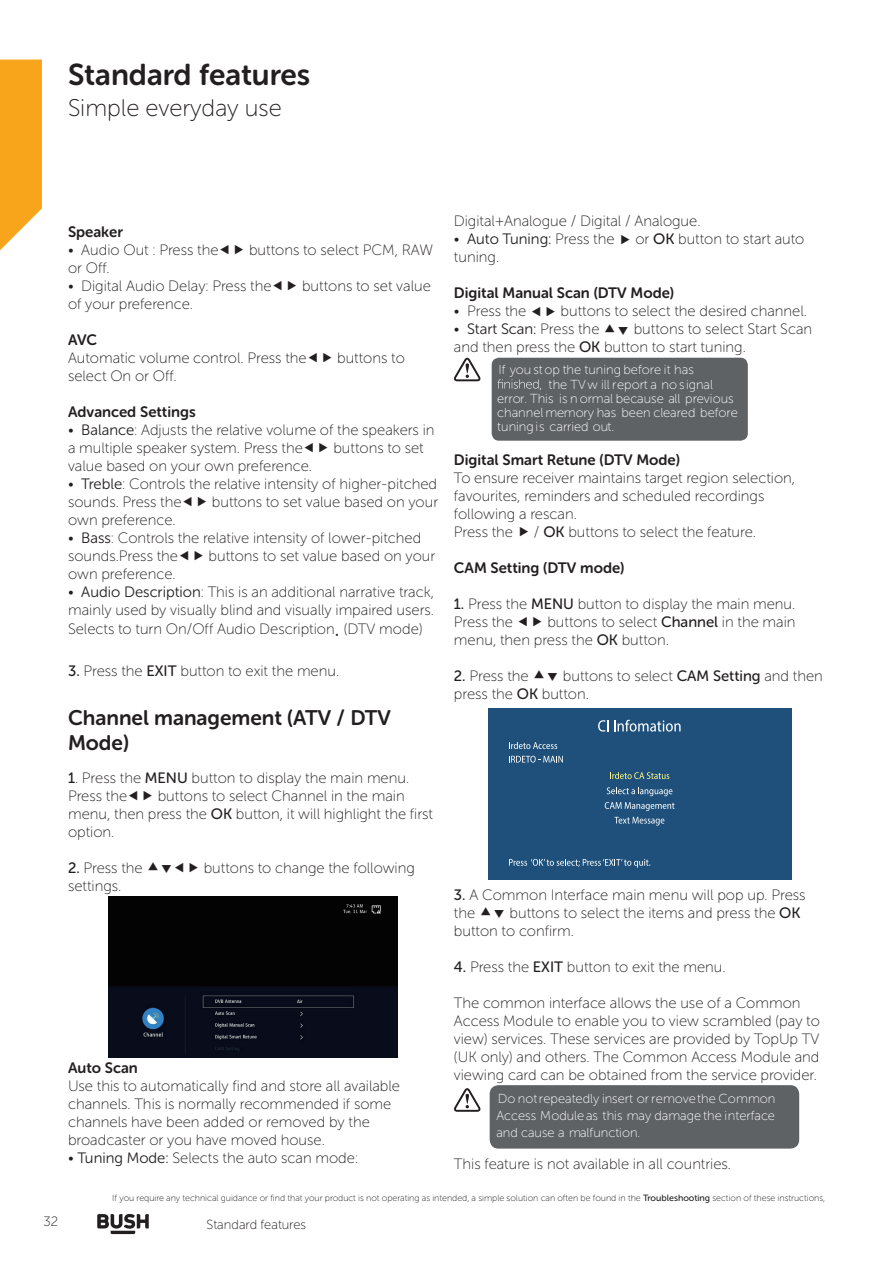
<style>
.page{position:relative;width:893px;height:1263px;background:#fff}
.page>*{position:absolute;margin:0;border:0;box-sizing:border-box;transform-origin:0 0}
.t1{font:30px "Museo Sans Rounded 700";color:#231f20}
.t2{font:24px "Museo Sans Rounded 100";color:#231f20}
.t3{font:21px/25.2px "Museo Sans Rounded 700";color:#231f20}
.t4{font:15px/18px "Museo Sans Rounded 100";color:#231f20}
.t5{font:15px "Museo Sans Rounded 700";color:#231f20}
.t6{font:15px "Museo Sans Rounded 300";color:#231f20}
.t7{font:13.5px "Museo Sans Rounded 100";color:#231f20}
.t8{font:13.2px "Museo Sans Rounded 100";color:#231f20}
.t9{font:13.05px/17.4px "Museo Sans Rounded 100";color:#fff;text-align:justify}
.t10{font:9px "Museo Sans Rounded 100";color:#231f20}
.s1{font-family:"Museo Sans Rounded 300"}
.s2{font-family:"Sim Sun";font-size:18px}
.s3{font-family:"Museo Sans Rounded 500"}
.s4{font-family:"Museo Sans Rounded 100"}
</style>
<div class="page">
<svg style="left:0;top:60px;width:42px;height:191px;background:#f9ae34"></svg>
<svg style="left:97px;top:1214px;width:52px;height:20px"></svg>
<img style="left:109px;top:896px;width:288px;height:161px">
<div style="left:492px;top:358px;width:256px;height:83px;background:#5f6265;border-radius:7px"></div>
<svg style="left:498px;top:379px;width:43px;height:11px"></svg>
<svg style="left:454px;top:358px;width:27px;height:23px"></svg>
<div style="left:488px;top:708px;width:303px;height:172px;background:#1e507b"></div>
<svg style="left:598px;top:720px;width:10px;height:11px"></svg>
<svg style="left:614px;top:720px;width:67px;height:12px"></svg>
<svg style="left:509px;top:742px;width:48px;height:7px"></svg>
<svg style="left:509px;top:756px;width:54px;height:7px"></svg>
<svg style="left:610px;top:772px;width:59px;height:7px"></svg>
<svg style="left:607px;top:787px;width:65px;height:9px"></svg>
<svg style="left:605px;top:802px;width:70px;height:9px"></svg>
<svg style="left:614px;top:817px;width:50px;height:8px"></svg>
<svg style="left:509px;top:859px;width:141px;height:9px"></svg>
<svg style="left:454px;top:1088px;width:27px;height:24px"></svg>
<div style="left:490px;top:1085px;width:309px;height:63px;background:#5f6265;border-radius:9px"></div>
<h1 class="t1" style="left:68px;top:58px;width:244px">Standard features</h1>
<h2 class="t2" style="left:68px;top:95px;width:215px">Simple everyday use</h2>
<p class="t7" style="left:44px;top:1214px;width:16px">32</p>
<p class="t5" style="left:68px;top:223px;width:56px">Speaker</p>
<p class="t4" style="left:68px;top:241px;width:152px">• Audio Out : Press the</p>
<p class="t4" style="left:249px;top:241px;width:186px">buttons to select PCM, RAW</p>
<p class="t4" style="left:68px;top:259px;width:43px">or Off.</p>
<p class="t4" style="left:68px;top:277px;width:205px">• Digital Audio Delay: Press the</p>
<p class="t4" style="left:302px;top:277px;width:130px">buttons to set value</p>
<p class="t4" style="left:68px;top:295px;width:126px">of your preference.</p>
<p class="t5" style="left:68px;top:331px;width:31px">AVC</p>
<p class="t4" style="left:68px;top:349px;width:240px">Automatic volume control. Press the</p>
<p class="t4" style="left:337px;top:349px;width:69px">buttons to</p>
<p class="t4" style="left:68px;top:367px;width:110px">select On or Off.</p>
<p class="t5" style="left:68px;top:403px;width:129px">Advanced Settings</p>
<p class="t4" style="left:68px;top:421px;width:368px">• <span class="s1">Balance</span>: Adjusts the relative volume of the speakers in a multiple speaker system. Press the</p>
<p class="t4" style="left:333px;top:439px;width:92px">buttons to set</p>
<p class="t4" style="left:68px;top:457px;width:245px">value based on your own preference.</p>
<p class="t4" style="left:68px;top:475px;width:371px">• <span class="s1">Treble</span>: Controls the relative intensity of higher-pitched sounds. Press the</p>
<p class="t4" style="left:212px;top:493px;width:228px">buttons to set value based on your</p>
<p class="t4" style="left:68px;top:511px;width:109px">own preference.</p>
<p class="t4" style="left:68px;top:529px;width:355px">• <span class="s1">Bass</span>: Controls the relative intensity of lower-pitched sounds.Press the</p>
<p class="t4" style="left:209px;top:547px;width:228px">buttons to set value based on your</p>
<p class="t4" style="left:68px;top:565px;width:109px">own preference.</p>
<p class="t4" style="left:68px;top:583px;width:368px">• <span class="s1">Audio Description</span>: This is an additional narrative track, mainly used by visually blind and visually impaired users.</p>
<p class="t4" style="left:68px;top:620px;width:356px">Selects to turn On/Off Audio Description<span class="s2">.</span>(DTV mode)</p>
<p class="t4" style="left:68px;top:662px;width:273px"><span class="s3">3.</span> Press the <span class="s3">EXIT</span> button to exit the menu.</p>
<h3 class="t3" style="left:68px;top:705px;width:324px">Channel management (ATV / DTV<br>Mode)</h3>
<p class="t4" style="left:68px;top:769px;width:343px"><span class="s3">1</span>. Press the <span class="s3">MENU</span> button to display the main menu.<br>Press the</p>
<p class="t4" style="left:68px;top:787px;width:366px;text-indent:90px">buttons to select Channel in the main menu, then press the <span class="s3">OK</span> button, it will highlight the first option.</p>
<p class="t4" style="left:68px;top:859px;width:76px"><span class="s3">2.</span> Press the</p>
<p class="t4" style="left:204px;top:859px;width:213px">buttons to change the following</p>
<p class="t4" style="left:68px;top:877px;width:55px">settings.</p>
<p class="t5" style="left:68px;top:1059px;width:71px">Auto Scan</p>
<p class="t4" style="left:68px;top:1077px;width:334px">Use this to automatically find and store all available channels. This is normally recommended if some channels have been added or removed by the broadcaster or you have moved house.</p>
<p class="t4" style="left:68px;top:1149px;width:292px">• <span class="s1">Tuning Mode:</span> Selects the auto scan mode:</p>
<p class="t4" style="left:454px;top:212px;width:248px">Digital+Analogue / Digital / Analogue.</p>
<p class="t6" style="left:454px;top:231px;width:162px"><span class="s4">•</span> Auto Tuning: <span class="s4">Press the</span></p>
<p class="t4" style="left:635px;top:230px;width:171px">or <span class="s3">OK</span> button to start auto</p>
<p class="t4" style="left:454px;top:248px;width:47px">tuning.</p>
<p class="t5" style="left:454px;top:285px;width:222px">Digital Manual Scan (DTV Mode)</p>
<p class="t4" style="left:454px;top:302px;width:74px">• Press the</p>
<p class="t4" style="left:561px;top:302px;width:248px">buttons to select the desired channel.</p>
<p class="t6" style="left:454px;top:321px;width:147px"><span class="s4">•</span> Start Scan: <span class="s4">Press the</span></p>
<p class="t4" style="left:454px;top:320px;width:360px;text-indent:180px">buttons to select Start Scan and then press the <span class="s3">OK</span> button to start tuning.</p>
<p class="t9" style="left:499px;top:361px;width:197px">If you stop the tuning before it has</p>
<p class="t9" style="left:548px;top:375px;width:166px">the TV w ill report a no s ignal</p>
<p class="t9" style="left:497px;top:390px;width:238px">error. This is n ormal because all previous</p>
<p class="t9" style="left:497px;top:404px;width:242px">channel memory has been cleared before</p>
<p class="t9" style="left:497px;top:418px;width:119px">tuning is carried out.</p>
<p class="t5" style="left:454px;top:451px;width:228px">Digital Smart Retune (DTV Mode)</p>
<p class="t4" style="left:454px;top:469px;width:343px">To ensure receiver maintains target region selection, favourites, reminders and scheduled recordings following a rescan.<br>Press the</p>
<p class="t4" style="left:534px;top:523px;width:224px">/ <span class="s3">OK</span> buttons to select the feature.</p>
<p class="t5" style="left:454px;top:559px;width:172px">CAM Setting (DTV mode)</p>
<p class="t4" style="left:454px;top:595px;width:343px"><span class="s3">1.</span> Press the <span class="s3">MENU</span> button to display the main menu.<br>Press the</p>
<p class="t4" style="left:454px;top:613px;width:343px;text-indent:93px">buttons to select <span class="s3">Channel</span> in the main menu, then press the <span class="s3">OK</span> button.</p>
<p class="t4" style="left:454px;top:667px;width:76px"><span class="s3">2.</span> Press the</p>
<p class="t4" style="left:454px;top:667px;width:370px;text-indent:109px">buttons to select <span class="s3">CAM Setting</span> and then press the <span class="s3">OK</span> button.</p>
<p class="t4" style="left:454px;top:886px;width:353px"><span class="s3">3.</span> A Common Interface main menu will pop up. Press the</p>
<p class="t4" style="left:454px;top:904px;width:348px;text-indent:56px">buttons to select the items and press the <span class="s3">OK </span>button to confirm.</p>
<p class="t4" style="left:454px;top:958px;width:273px"><span class="s3">4.</span> Press the <span class="s3">EXIT</span> button to exit the menu.</p>
<p class="t4" style="left:454px;top:994px;width:367px">The common interface allows the use of a Common Access Module to enable you to view scrambled (pay to view) services. These services are provided by TopUp TV (UK only) and others. The Common Access Module and viewing card can be obtained from the service provider.</p>
<p class="t9" style="left:496px;top:1090px;width:281px">Do not repeatedly insert or remove the Common Access Module as this may damage the interface and cause a malfunction.</p>
<p class="t4" style="left:454px;top:1154px;width:279px">This feature is not available in all countries.</p>
<p class="t10" style="left:112px;top:1193px;width:714px">If you require any technical guidance or find that your product is not operating as intended, a simple solution can often be found in the <span class="s3">Troubleshooting</span> section of these instructions,</p>
<p class="t8" style="left:207px;top:1217px;width:101px">Standard features</p>
</div>
